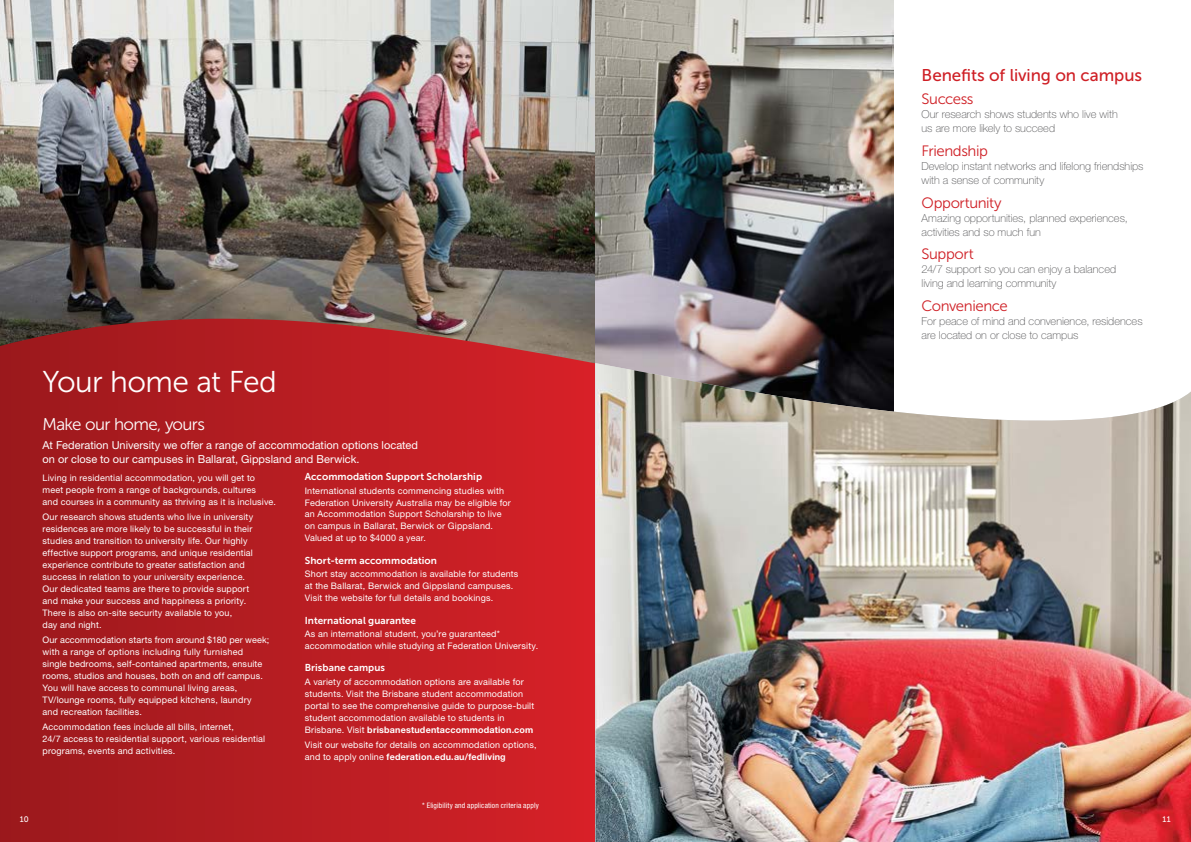
<style>
.page{position:relative;width:1191px;height:842px;background:#fff}
.page>*{position:absolute;margin:0;border:0;box-sizing:border-box;transform-origin:0 0}
.t1{font:30px "Museo Sans 300";letter-spacing:-.02em;color:#fff}
.t2{font:17px "Museo Sans 500";letter-spacing:-.005em;color:#cf1f25}
.t3{font:17px "Museo Sans 300";letter-spacing:-.035em;color:#fff}
.t4{font:15px "Museo Sans 300";letter-spacing:-.025em;color:#cf1f25}
.t5{font:100 11px/14px "Helvetica Neue LT Std";color:#4d4d4f}
.t6{font:11px/14px "Helvetica Neue LT Std";color:#fff}
.t7{font:10px "Museo Sans 700";letter-spacing:.005em;color:#fff}
.t8{font:9px/12px "Helvetica Neue LT Std";letter-spacing:.02em;color:#fff}
.t9{font:8px "Museo Sans 500";color:#fff}
.t10{font:condensed 7.5px "Helvetica Neue LT Std";letter-spacing:.02em;color:#fff}
.s1{font-weight:700}
</style>
<div class="page">
<img style="left:0;top:0;width:595px;height:319px">
<svg style="left:0;top:319px;width:595px;height:523px;background:#b61e23"></svg>
<img style="left:595px;top:0;width:298px;height:361px">
<img style="left:595px;top:363px;width:596px;height:479px">
<h1 class="t1" style="left:43px;top:365px;width:236px">Your home at Fed</h1>
<h2 class="t3" style="left:43px;top:415px;width:164px">Make our home, yours</h2>
<p class="t6" style="left:43px;top:438px;width:377px">At Federation University we offer a range of accommodation options located on or close to our campuses in Ballarat, Gippsland and Berwick.</p>
<p class="t8" style="left:43px;top:472px;width:235px">Living in residential accommodation, you will get to meet people from a range of backgrounds, cultures<br>and courses in a community as thriving as it is inclusive.</p>
<p class="t8" style="left:43px;top:511px;width:212px">Our research shows students who live in university residences are more likely to be successful in their studies and transition to university life. Our highly effective support programs, and unique residential experience contribute to greater satisfaction and success in relation to your university experience.<br>Our dedicated teams are there to provide support and make your success and happiness a priority.<br>There is also on-site security available to you,<br>day and night.</p>
<p class="t8" style="left:43px;top:633px;width:228px">Our accommodation starts from around $180 per week; with a range of options including fully furnished single bedrooms, self-contained apartments, ensuite rooms, studios and houses, both on and off campus.<br>You will have access to communal living areas, TV/lounge rooms, fully equipped kitchens, laundry and recreation facilities.</p>
<p class="t8" style="left:43px;top:720px;width:224px">Accommodation fees include all bills, internet,<br>24/7 access to residential support, various residential programs, events and activities.</p>
<p class="t7" style="left:305px;top:471px;width:179px">Accommodation Support Scholarship</p>
<p class="t8" style="left:305px;top:484px;width:207px">International students commencing studies with Federation University Australia may be eligible for an Accommodation Support Scholarship to live on campus in Ballarat, Berwick or Gippsland.<br>Valued at up to $4000 a year.</p>
<p class="t7" style="left:305px;top:555px;width:134px">Short-term accommodation</p>
<p class="t8" style="left:305px;top:568px;width:215px">Short stay accommodation is available for students at the Ballarat, Berwick and Gippsland campuses.<br>Visit the website for full details and bookings.</p>
<p class="t7" style="left:305px;top:615px;width:113px">International guarantee</p>
<p class="t8" style="left:305px;top:628px;width:235px">As an international student, you’re guaranteed* accommodation while studying at Federation University.</p>
<p class="t7" style="left:305px;top:662px;width:82px">Brisbane campus</p>
<p class="t8" style="left:305px;top:675px;width:231px">A variety of accommodation options are available for students. Visit the Brisbane student accommodation portal to see the comprehensive guide to purpose-built student accommodation available to students in Brisbane. Visit <span class="s1">brisbanestudentaccommodation.com</span></p>
<p class="t8" style="left:305px;top:738px;width:233px">Visit our website for details on accommodation options, and to apply online <span class="s1">federation.edu.au/fedliving</span></p>
<p class="t9" style="left:20px;top:815px;width:10px">10</p>
<p class="t10" style="left:422px;top:801px;width:118px">* Eligibility and application criteria apply</p>
<h2 class="t2" style="left:921px;top:66px;width:222px">Benefits of living on campus</h2>
<h3 class="t4" style="left:921px;top:91px;width:54px">Success</h3>
<p class="t5" style="left:921px;top:108px;width:198px">Our research shows students who live with us are more likely to succeed</p>
<h3 class="t4" style="left:921px;top:143px;width:68px">Friendship</h3>
<p class="t5" style="left:921px;top:159px;width:223px">Develop instant networks and lifelong friendships with a sense of community</p>
<h3 class="t4" style="left:921px;top:195px;width:82px">Opportunity</h3>
<p class="t5" style="left:921px;top:211px;width:208px">Amazing opportunities, planned experiences, activities and so much fun</p>
<h3 class="t4" style="left:921px;top:246px;width:54px">Support</h3>
<p class="t5" style="left:921px;top:263px;width:196px">24/7 support so you can enjoy a balanced living and learning community</p>
<h3 class="t4" style="left:921px;top:298px;width:88px">Convenience</h3>
<p class="t5" style="left:921px;top:314px;width:222px">For peace of mind and convenience, residences are located on or close to campus</p>
<p class="t9" style="left:1162px;top:815px;width:10px">11</p>
</div>
